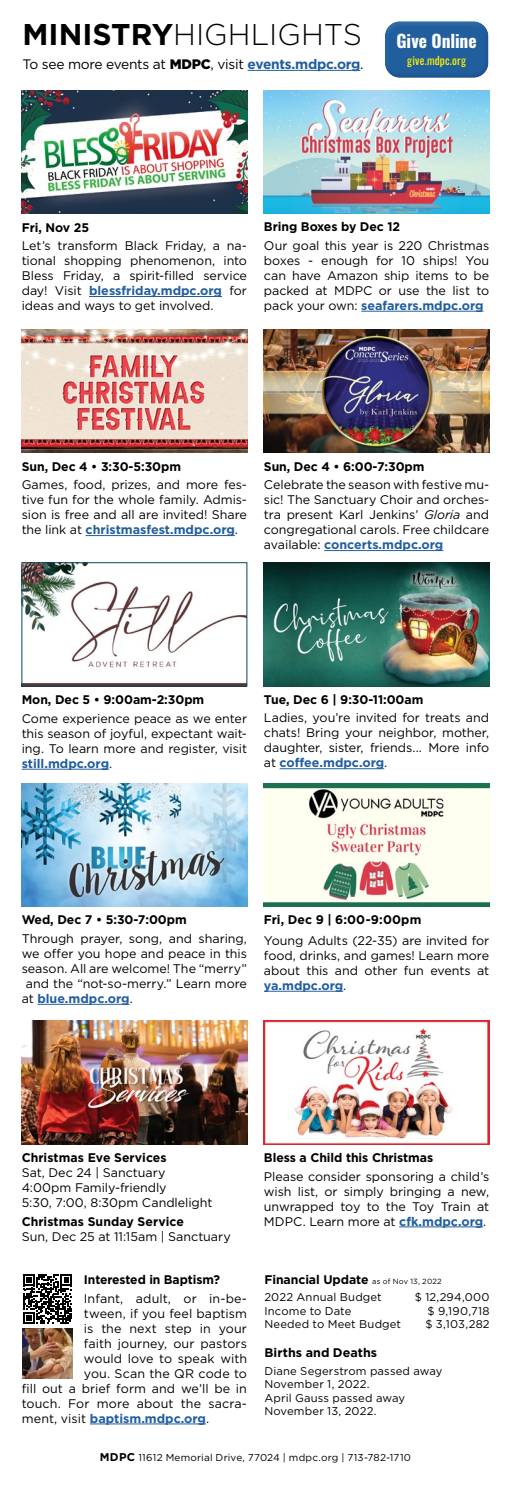
<style>
.page{position:relative;width:511px;height:1485px;background:#fff}
.page>*{position:absolute;margin:0;border:0;box-sizing:border-box;transform-origin:0 0}
.t1{font:300 30px "Gotham";color:#000}
.t2{font:700 17.5px "Oswald";letter-spacing:-.005em;color:#fff}
.t3{font:13.75px "Gotham";letter-spacing:-.02em;color:#000}
.t4{font:12.5px/15px "Gotham";color:#000;text-align:justify}
.t5{font:700 12.5px "Gotham";letter-spacing:-.005em;color:#000}
.t6{font:700 12.5px "Gotham";color:#215e9e}
.t7{font:11.25px/13.5px "Gotham";letter-spacing:.015em;color:#000}
.t8{font:11.25px "Oswald";letter-spacing:.015em;color:#fff200}
.t9{font:10px "Gotham";letter-spacing:.02em;color:#000}
.s1{font-weight:700}
.s2{font-weight:900}
.s3{font-weight:700;color:#215e9e}
.s4{font-style:italic}
.s5{font-weight:400;color:#000}
.s6{font-weight:400;font-size:7.5px}
.s7{font-weight:700;font-size:11.25px}
</style>
<div class="page">
<div style="left:378px;top:15px;width:112px;height:58px;background:#fff;opacity:.1"></div>
<div style="left:381px;top:25px;width:113px;height:54px;background:#000;opacity:.1"></div>
<hr style="left:247px;top:70px;width:113px;height:1px;background:#215e9e">
<img style="left:264px;top:90px;width:225px;height:124px">
<hr style="left:361px;top:311px;width:122px;height:1px;background:#215e9e">
<hr style="left:89px;top:296px;width:133px;height:1px;background:#215e9e">
<img style="left:22px;top:90px;width:225px;height:124px">
<hr style="left:90px;top:1424px;width:116px;height:1px;background:#215e9e">
<svg style="left:23px;top:1274px;width:49px;height:50px"></svg>
<img style="left:23px;top:1329px;width:50px;height:49px">
<hr style="left:324px;top:550px;width:119px;height:1px;background:#215e9e">
<img style="left:264px;top:329px;width:225px;height:124px">
<hr style="left:37px;top:1004px;width:93px;height:1px;background:#215e9e">
<img style="left:22px;top:783px;width:225px;height:124px">
<hr style="left:85px;top:535px;width:150px;height:1px;background:#215e9e">
<img style="left:22px;top:329px;width:225px;height:124px">
<img style="left:264px;top:563px;width:225px;height:123px">
<hr style="left:279px;top:768px;width:105px;height:1px;background:#215e9e">
<img style="left:264px;top:783px;width:225px;height:124px">
<hr style="left:264px;top:991px;width:79px;height:1px;background:#215e9e">
<hr style="left:22px;top:769px;width:87px;height:1px;background:#215e9e">
<img style="left:24px;top:565px;width:221px;height:119px">
<div style="left:22px;top:563px;width:225px;height:123px;border:1px solid #09455d"></div>
<img style="left:22px;top:1021px;width:225px;height:123px">
<img style="left:264px;top:1021px;width:225px;height:123px">
<hr style="left:399px;top:1227px;width:84px;height:1px;background:#215e9e">
<h1 class="t1" style="left:22px;top:16px;width:341px"><span class="s1">MINISTRY</span>HIGHLIGHTS</h1>
<p class="t3" style="left:22px;top:55px;width:342px">To see more events at <span class="s2">MDPC</span>, visit <span class="s3">events.mdpc.org</span>.</p>
<h2 class="t2" style="left:396px;top:32px;width:82px">Give Online</h2>
<p class="t8" style="left:407px;top:50px;width:60px">give.mdpc.org</p>
<p class="t5" style="left:22px;top:219px;width:69px">Fri, Nov 25</p>
<p class="t4" style="left:22px;top:238px;width:227px">Let’s transform Black Friday, a na&shy;tional shopping phenomenon, into Bless Friday, a spirit-filled service day! Visit <span class="s3">blessfriday.mdpc.org</span> for ideas and ways to get involved.</p>
<p class="t5" style="left:264px;top:219px;width:138px">Bring Boxes by Dec 12</p>
<p class="t4" style="left:264px;top:238px;width:227px">Our goal this year is 220 Christmas boxes - enough for 10 ships! You can have Amazon ship items to be packed at MDPC or use the list to pack your own: <span class="s3">seafarers.mdpc.org</span></p>
<p class="t5" style="left:22px;top:458px;width:161px">Sun, Dec 4 • 3:30-5:30pm</p>
<p class="t4" style="left:22px;top:477px;width:226px">Games, food, prizes, and more fes&shy;tive fun for the whole family. Admis&shy;sion is free and all are invited! Share the link at <span class="s3">christmasfest.mdpc.org</span>.</p>
<p class="t5" style="left:264px;top:458px;width:162px">Sun, Dec 4 • 6:00-7:30pm</p>
<p class="t4" style="left:264px;top:477px;width:226px">Celebrate the season with festive mu&shy;sic! The Sanctuary Choir and orches&shy;tra present Karl Jenkins’ <span class="s4">Gloria</span> and congregational carols. Free childcare available: <span class="s3">concerts.mdpc.org</span></p>
<p class="t5" style="left:22px;top:692px;width:184px">Mon, Dec 5 • 9:00am-2:30pm</p>
<p class="t4" style="left:22px;top:711px;width:227px">Come experience peace as we enter this season of joyful, expectant wait&shy;ing. To learn more and register, visit <span class="s3">still.mdpc.org</span>.</p>
<p class="t5" style="left:264px;top:691px;width:161px">Tue, Dec 6 | 9:30-11:00am</p>
<p class="t4" style="left:264px;top:710px;width:227px">Ladies, you’re invited for treats and chats! Bring your neighbor, mother, daughter, sister, friends... More info at <span class="s3">coffee.mdpc.org</span>.</p>
<p class="t5" style="left:22px;top:912px;width:166px">Wed, Dec 7 • 5:30-7:00pm</p>
<p class="t4" style="left:22px;top:931px;width:226px">Through prayer, song, and sharing,</p>
<p class="t4" style="left:22px;top:946px;width:226px">we offer you hope and peace in this</p>
<p class="t4" style="left:22px;top:961px;width:226px">season. All are welcome! The “merry”</p>
<p class="t4" style="left:26px;top:976px;width:222px">and the “not-so-merry.” Learn more</p>
<p class="t6" style="left:22px;top:990px;width:112px"><span class="s5">at</span> blue.mdpc.org<span class="s5">.</span></p>
<p class="t5" style="left:264px;top:912px;width:159px">Fri, Dec 9 | 6:00-9:00pm</p>
<p class="t4" style="left:264px;top:933px;width:227px">Young Adults (22-35) are invited for food, drinks, and games! Learn more about this and other fun events at <span class="s3">ya.mdpc.org</span>.</p>
<p class="t5" style="left:22px;top:1150px;width:146px">Christmas Eve Services</p>
<p class="t4" style="left:22px;top:1165px;width:192px;text-align:left">Sat, Dec 24 | Sanctuary<br>4:00pm Family-friendly<br>5:30, 7:00, 8:30pm Candlelight</p>
<p class="t5" style="left:22px;top:1213px;width:164px">Christmas Sunday Service</p>
<p class="t4" style="left:22px;top:1229px;width:210px">Sun, Dec 25 at 11:15am | Sanctuary</p>
<p class="t5" style="left:84px;top:1271px;width:138px">Interested in Baptism?</p>
<p class="t4" style="left:84px;top:1291px;width:164px">Infant, adult, or in-be-</p>
<p class="t4" style="left:84px;top:1306px;width:164px">tween, if you feel baptism</p>
<p class="t4" style="left:84px;top:1321px;width:164px">is the next step in your</p>
<p class="t4" style="left:84px;top:1336px;width:164px">faith journey, our pastors</p>
<p class="t4" style="left:84px;top:1351px;width:164px">would love to speak with</p>
<p class="t4" style="left:84px;top:1366px;width:164px">you. Scan the QR code to</p>
<p class="t4" style="left:22px;top:1381px;width:226px">fill out a brief form and we’ll be in</p>
<p class="t4" style="left:22px;top:1396px;width:226px">touch. For more about the sacra-</p>
<p class="t6" style="left:22px;top:1410px;width:189px"><span class="s5">ment, visit</span> baptism.mdpc.org<span class="s5">.</span></p>
<p class="t5" style="left:264px;top:1149px;width:171px">Bless a Child this Christmas</p>
<p class="t4" style="left:264px;top:1168px;width:227px">Please consider sponsoring a child’s wish list, or simply bringing a new, unwrapped toy to the Toy Train at MDPC. Learn more at <span class="s3">cfk.mdpc.org</span>.</p>
<p class="t5" style="left:264px;top:1271px;width:179px">Financial Update <span class="s6">as of Nov 13, 2022</span></p>
<p class="t7" style="left:264px;top:1290px;width:119px">2022 Annual Budget</p>
<p class="t7" style="left:414px;top:1290px;width:76px">$ 12,294,000</p>
<p class="t7" style="left:264px;top:1304px;width:88px">Income to Date</p>
<p class="t7" style="left:427px;top:1304px;width:64px">$ 9,190,718</p>
<p class="t7" style="left:264px;top:1317px;width:138px">Needed to Meet Budget</p>
<p class="t7" style="left:425px;top:1317px;width:66px">$ 3,103,282</p>
<p class="t5" style="left:264px;top:1345px;width:114px">Births and Deaths</p>
<p class="t7" style="left:264px;top:1364px;width:179px">Diane Segerstrom passed away<br>November 1, 2022.<br>April Gauss passed away<br>November 13, 2022.</p>
<p class="t9" style="left:100px;top:1451px;width:312px"><span class="s7">MDPC</span> 11612 Memorial Drive, 77024 | mdpc.org | 713-782-1710</p>
</div>
